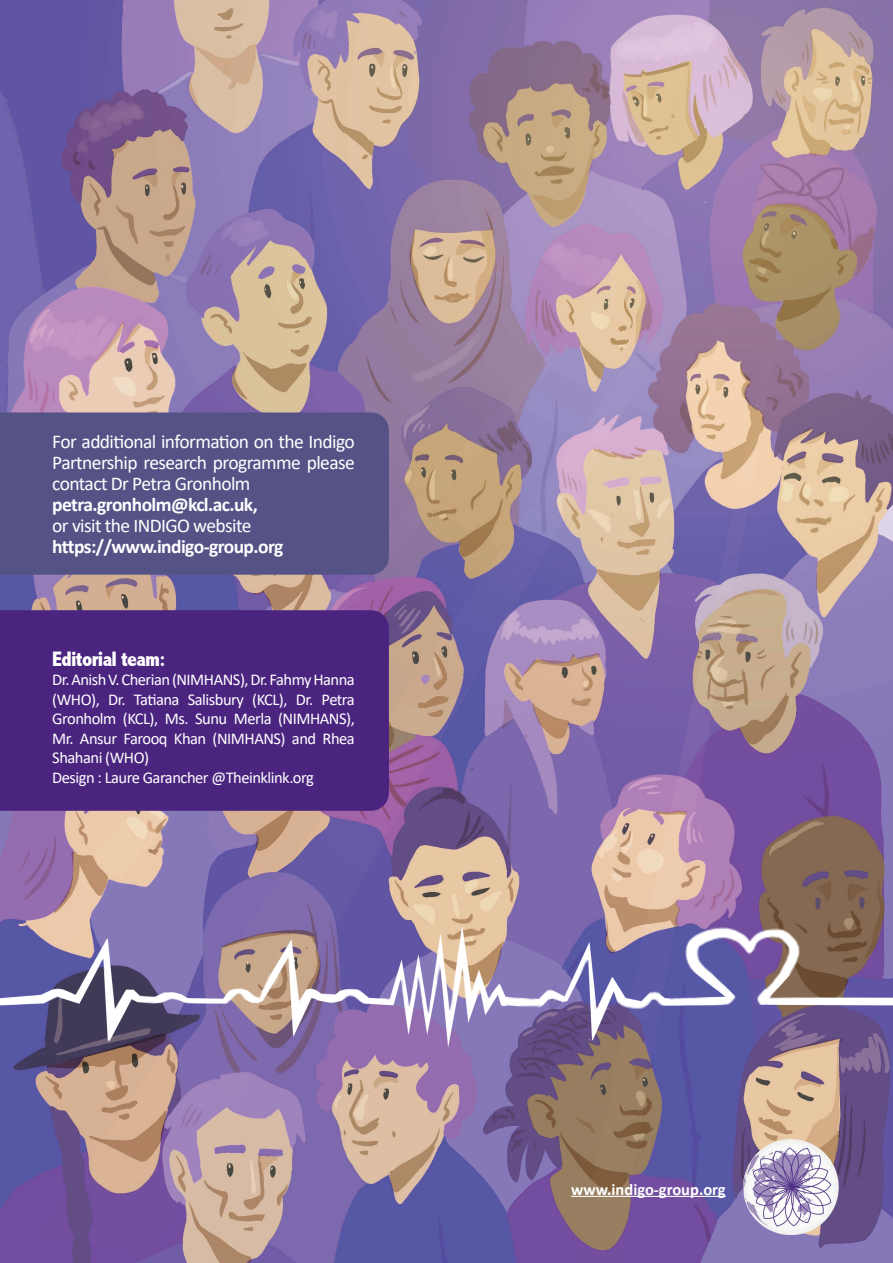
<style>
.page{position:relative;width:893px;height:1263px;background:#fff}
.page>*{position:absolute;margin:0;border:0;box-sizing:border-box;transform-origin:0 0}
.t1{font:800 condensed 21px "Abadi";letter-spacing:-.03em;color:#fff}
.t2{font:19.5px/21px "Calibri";letter-spacing:-.03em;color:#fff;text-align:justify}
.t3{font:700 19.5px "Calibri";letter-spacing:-.03em;color:#fff}
.t4{font:16.5px/19.5px "Calibri";letter-spacing:-.03em;color:#fff}
.t5{font:700 16.5px "Calibri";color:#fff}
</style>
<div class="page">
<img style="left:0;top:0;width:893px;height:1263px">
<div style="left:0;top:610px;width:389px;height:201px;background:#4a247f"></div>
<img style="left:0;top:927px;width:893px;height:123px">
<img style="left:743px;top:1140px;width:95px;height:94px">
<hr style="left:571px;top:1196px;width:155px;height:1px;background:#fff">
<div style="left:0;top:412px;width:389px;height:163px;background:#555286"></div>
<p class="t2" style="left:52px;top:431px;width:304px">For additional information on the Indigo Partnership research programme please contact Dr Petra Gronholm</p>
<p class="t3" style="left:52px;top:491px;width:207px">petra.gronholm@kcl.ac.uk,</p>
<p class="t2" style="left:52px;top:515px;width:201px">or visit the INDIGO website</p>
<p class="t3" style="left:52px;top:533px;width:233px">https://www.indigo-group.org</p>
<p class="t1" style="left:52px;top:646px;width:115px">Editorial team:</p>
<p class="t4" style="left:52px;top:669px;width:304px">Dr. Anish V. Cherian (NIMHANS), Dr. Fahmy Hanna (WHO), Dr. Tatiana Salisbury (KCL), Dr. Petra Gronholm (KCL), Ms. Sunu Merla (NIMHANS), Mr. Ansur Farooq Khan (NIMHANS) and Rhea Shahani (WHO)<br>Design : Laure Garancher @Theinklink.org</p>
<p class="t5" style="left:571px;top:1177px;width:156px">www.indigo-group.org</p>
</div>
